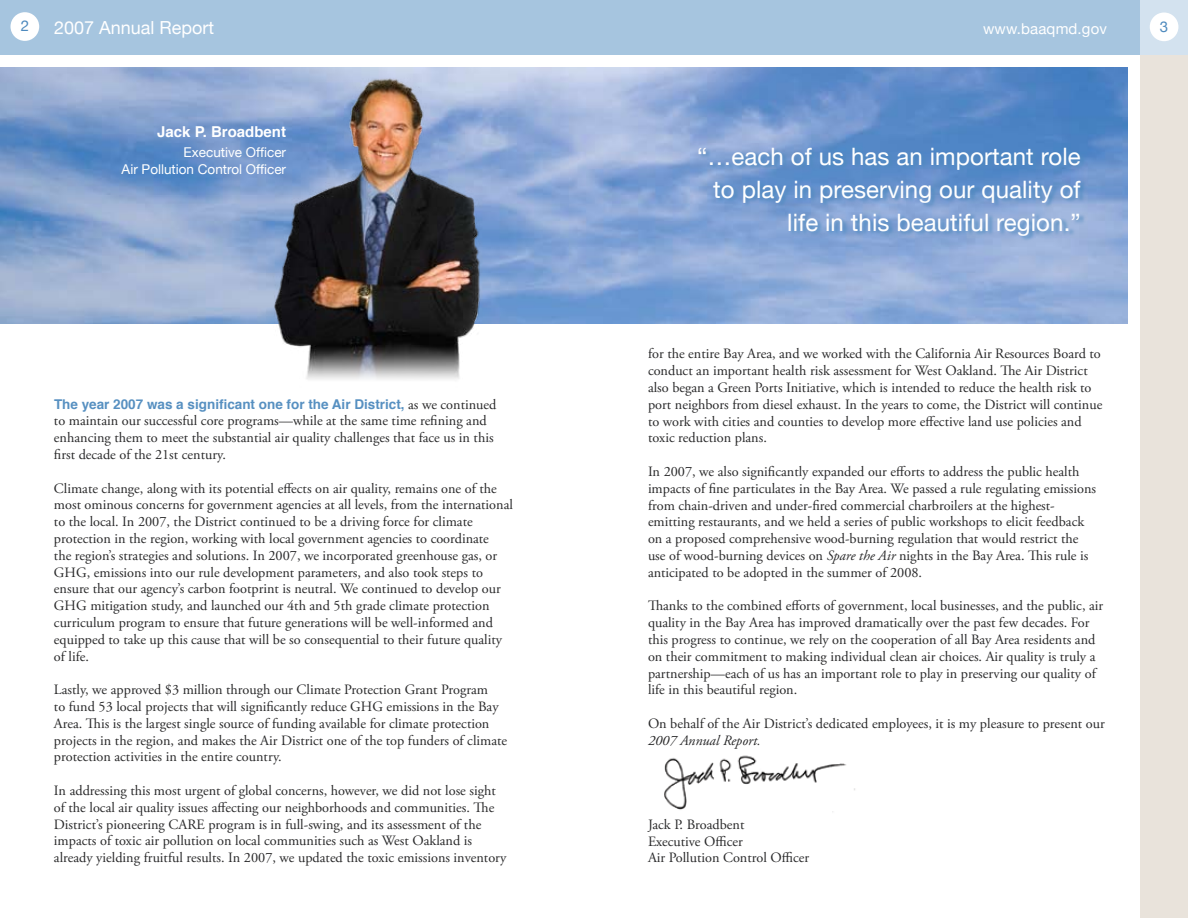
<style>
.page{position:relative;width:1188px;height:918px;background:#fff}
.page>*{position:absolute;margin:0;border:0;box-sizing:border-box;transform-origin:0 0}
.t1{font:24px/33px "Helvetica Neue";letter-spacing:.005em;color:#fff;text-align:right}
.t2{font:18px "Helvetica Neue";color:#fff}
.t3{font:700 15px "Helvetica";color:#fff}
.t4{font:15px "Helvetica Neue";letter-spacing:.01em;color:#fff}
.t5{font:15px "Helvetica Neue";color:#4e8abe}
.t6{font:14.25px/16.8px "Adobe Garamond Pro";color:#29292a}
.t7{font:italic 14.25px "Adobe Garamond Pro";color:#29292a}
.t8{font:700 13.5px "Helvetica";color:#5790c1}
.t9{font:13.5px/17.2px "Helvetica Neue";color:#fff;text-align:right}
.s1{font-family:"Adobe Garamond Pro";font-weight:400;font-size:14.25px;color:#29292a}
.s2{font-style:italic}
</style>
<div class="page">
<div style="left:0;top:0;width:594px;height:54px;background:#a6c5df"></div>
<div style="left:11px;top:12px;width:28px;height:29px;background:#fff;border-radius:50%"></div>
<div style="left:594px;top:0;width:594px;height:54px;background:#a6c5df"></div>
<div style="left:1141px;top:0;width:47px;height:918px;background:#e9e3db"></div>
<div style="left:1141px;top:0;width:47px;height:54px;background:#d3e2ef"></div>
<div style="left:1150px;top:13px;width:28px;height:28px;background:#fff;border-radius:50%"></div>
<img style="left:664px;top:755px;width:191px;height:57px">
<img style="left:0;top:68px;width:1128px;height:256px">
<svg style="left:698px;top:147px;width:430px;height:160px;background:#7fa2d3"></svg>
<img style="left:247px;top:67px;width:254px;height:313px">
<p class="t5" style="left:21px;top:17px;width:10px">2</p>
<p class="t2" style="left:54px;top:17px;width:162px">2007 Annual Report</p>
<p class="t4" style="left:983px;top:20px;width:125px">www.baaqmd.gov</p>
<p class="t5" style="left:1160px;top:17px;width:10px">3</p>
<p class="t3" style="left:157px;top:118px;width:130px">Jack P. Broadbent</p>
<p class="t9" style="left:122px;top:143px;width:166px">Executive Officer<br>Air Pollution Control Officer</p>
<h1 class="t1" style="left:697px;top:139px;width:385px">“…each of us has an important role to play in preserving our quality of life in this beautiful region.”</h1>
<p class="t8" style="left:54px;top:392px;width:444px">The year 2007 was a significant one for the Air District, <span class="s1">as we continued</span></p>
<p class="t6" style="left:54px;top:413px;width:441px">to maintain our successful core programs—while at the same time refining and enhancing them to meet the substantial air quality challenges that face us in this first decade of the 21st century.</p>
<p class="t6" style="left:54px;top:480px;width:460px">Climate change, along with its potential effects on air quality, remains one of the most ominous concerns for government agencies at all levels, from the international to the local. In 2007, the District continued to be a driving force for climate protection in the region, working with local government agencies to coordinate<br>the region’s strategies and solutions. In 2007, we incorporated greenhouse gas, or GHG, emissions into our rule development parameters, and also took steps to ensure that our agency’s carbon footprint is neutral. We continued to develop our GHG mitigation study, and launched our 4th and 5th grade climate protection curriculum program to ensure that future generations will be well-informed and equipped to take up this cause that will be so consequential to their future quality of life.</p>
<p class="t6" style="left:54px;top:682px;width:455px">Lastly, we approved $3 million through our Climate Protection Grant Program<br>to fund 53 local projects that will significantly reduce GHG emissions in the Bay Area. This is the largest single source of funding available for climate protection projects in the region, and makes the Air District one of the top funders of climate protection activities in the entire country.</p>
<p class="t6" style="left:54px;top:783px;width:454px">In addressing this most urgent of global concerns, however, we did not lose sight of the local air quality issues affecting our neighborhoods and communities. The District’s pioneering CARE program is in full-swing, and its assessment of the impacts of toxic air pollution on local communities such as West Oakland is already yielding fruitful results. In 2007, we updated the toxic emissions inventory</p>
<p class="t6" style="left:648px;top:346px;width:456px">for the entire Bay Area, and we worked with the California Air Resources Board to conduct an important health risk assessment for West Oakland. The Air District also began a Green Ports Initiative, which is intended to reduce the health risk to port neighbors from diesel exhaust. In the years to come, the District will continue to work with cities and counties to develop more effective land use policies and toxic reduction plans.</p>
<p class="t6" style="left:648px;top:464px;width:450px">In 2007, we also significantly expanded our efforts to address the public health impacts of fine particulates in the Bay Area. We passed a rule regulating emissions from chain-driven and under-fired commercial charbroilers at the highest&shy;emitting restaurants, and we held a series of public workshops to elicit feedback on a proposed comprehensive wood-burning regulation that would restrict the use of wood-burning devices on <span class="s2">Spare the Air</span> nights in the Bay Area. This rule is anticipated to be adopted in the summer of 2008.</p>
<p class="t6" style="left:648px;top:598px;width:457px">Thanks to the combined efforts of government, local businesses, and the public, air quality in the Bay Area has improved dramatically over the past few decades. For this progress to continue, we rely on the cooperation of all Bay Area residents and on their commitment to making individual clean air choices. Air quality is truly a partnership—each of us has an important role to play in preserving our quality of life in this beautiful region.</p>
<p class="t6" style="left:648px;top:716px;width:458px">On behalf of the Air District’s dedicated employees, it is my pleasure to present our</p>
<p class="t7" style="left:648px;top:732px;width:114px">2007 Annual Report.</p>
<p class="t6" style="left:648px;top:816px;width:163px">Jack P. Broadbent<br>Executive Officer<br>Air Pollution Control Officer</p>
</div>
